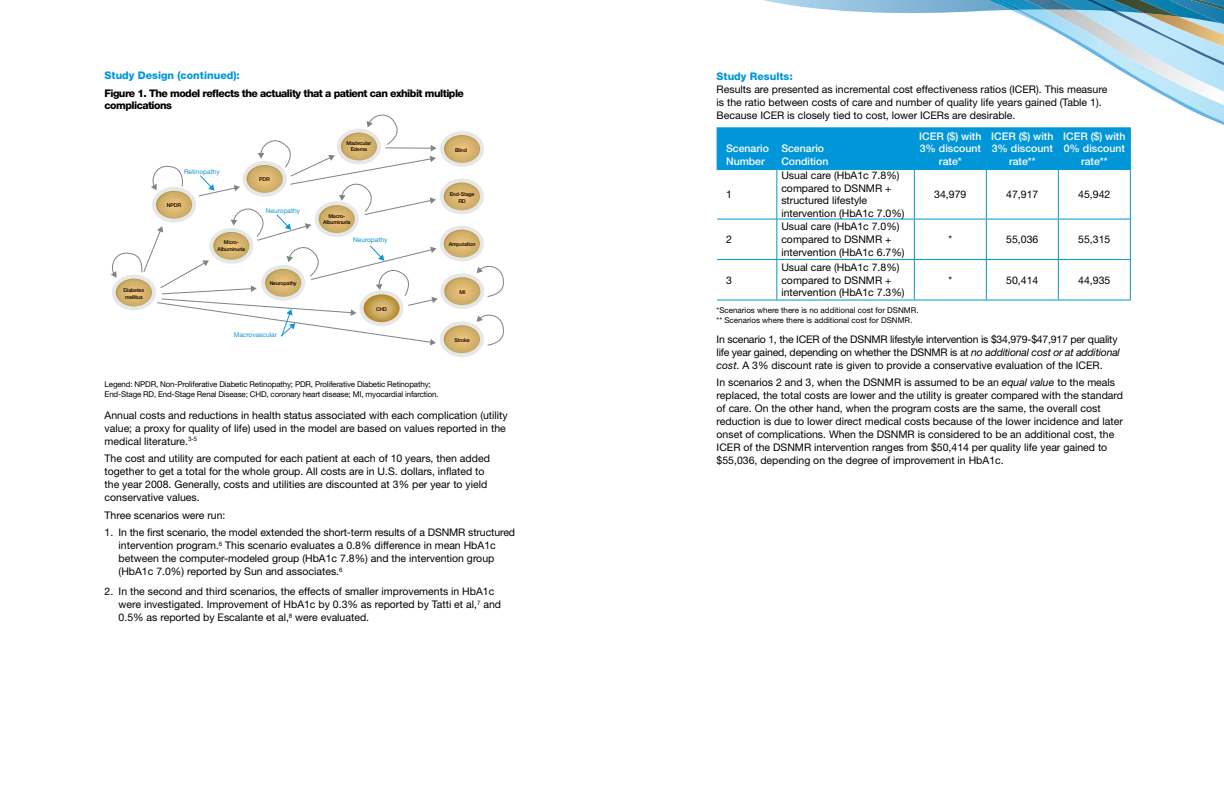
<style>
.page{position:relative;width:1224px;height:792px;background:#fff}
.page>*{position:absolute;margin:0;border:0;box-sizing:border-box;transform-origin:0 0}
.t1{font:10.5px/13px "Helvetica Neue";color:#000}
.t2{font:10.5px/12.6px "Helvetica Neue LT Std";color:#000}
.t3{font:10.5px/13px "Helvetica Neue LT Std";letter-spacing:-.02em;color:#000}
.t4{font:500 10.5px/12.6px "Helvetica Neue LT Std";color:#fff;text-align:center}
.t5{font:800 10.5px/12.6px "Helvetica Neue LT Std";letter-spacing:-.05em;color:#000}
.t6{font:800 10.5px "Helvetica Neue LT Std";color:#0096d7}
.t7{font:8px/9.6px "Helvetica Neue LT Std";letter-spacing:-.02em;color:#000}
.t8{font:8px/9.6px "Helvetica Neue LT Std";color:#000}
.t9{font:6.6px "Helvetica Neue";color:#1296d3}
.t10{font:500 5.3px/6.3px "Helvetica Neue";letter-spacing:-.03em;color:#000;text-align:center}
.s1{font-style:italic}
.s2{font-family:"Helvetica Neue LT Std";font-style:italic}
</style>
<div class="page">
<svg style="left:716px;top:122px;width:508px;height:103px"></svg>
<svg style="left:764px;top:0;width:460px;height:122px"></svg>
<div style="left:718px;top:128px;width:412px;height:41px;background:#0096d7"></div>
<hr style="left:717px;top:127px;width:60px;height:1px;background:#0096d7">
<hr style="left:717px;top:128px;width:1px;height:41px;background:#0096d7">
<hr style="left:777px;top:127px;width:137px;height:1px;background:#0096d7">
<hr style="left:776px;top:128px;width:1px;height:41px;background:#0096d7">
<hr style="left:914px;top:127px;width:72px;height:1px;background:#0096d7">
<hr style="left:914px;top:128px;width:1px;height:41px;background:#0096d7">
<hr style="left:986px;top:127px;width:72px;height:1px;background:#0096d7">
<hr style="left:986px;top:128px;width:1px;height:41px;background:#0096d7">
<hr style="left:1058px;top:127px;width:73px;height:1px;background:#0096d7">
<hr style="left:1058px;top:128px;width:1px;height:41px;background:#0096d7">
<hr style="left:1130px;top:128px;width:1px;height:41px;background:#0096d7">
<hr style="left:717px;top:169px;width:60px;height:1px;background:#0096d7">
<hr style="left:777px;top:169px;width:137px;height:1px;background:#0096d7">
<hr style="left:914px;top:169px;width:72px;height:1px;background:#0096d7">
<hr style="left:986px;top:169px;width:72px;height:1px;background:#0096d7">
<hr style="left:1058px;top:169px;width:73px;height:1px;background:#0096d7">
<hr style="left:777px;top:170px;width:1px;height:49px;background:#0096d7">
<hr style="left:914px;top:170px;width:1px;height:49px;background:#0096d7">
<hr style="left:986px;top:170px;width:1px;height:49px;background:#0096d7">
<hr style="left:1058px;top:170px;width:1px;height:49px;background:#0096d7">
<hr style="left:1130px;top:170px;width:1px;height:49px;background:#0096d7">
<hr style="left:717px;top:219px;width:60px;height:1px;background:#0096d7">
<hr style="left:777px;top:219px;width:137px;height:1px;background:#0096d7">
<hr style="left:777px;top:219px;width:1px;height:40px;background:#0096d7">
<hr style="left:914px;top:219px;width:72px;height:1px;background:#0096d7">
<hr style="left:914px;top:219px;width:1px;height:40px;background:#0096d7">
<hr style="left:986px;top:219px;width:72px;height:1px;background:#0096d7">
<hr style="left:986px;top:219px;width:1px;height:40px;background:#0096d7">
<hr style="left:1058px;top:219px;width:73px;height:1px;background:#0096d7">
<hr style="left:1058px;top:219px;width:1px;height:40px;background:#0096d7">
<hr style="left:1130px;top:219px;width:1px;height:40px;background:#0096d7">
<hr style="left:717px;top:259px;width:60px;height:1px;background:#0096d7">
<hr style="left:777px;top:259px;width:137px;height:1px;background:#0096d7">
<hr style="left:777px;top:260px;width:1px;height:40px;background:#0096d7">
<hr style="left:914px;top:259px;width:72px;height:1px;background:#0096d7">
<hr style="left:914px;top:260px;width:1px;height:40px;background:#0096d7">
<hr style="left:986px;top:259px;width:72px;height:1px;background:#0096d7">
<hr style="left:986px;top:260px;width:1px;height:40px;background:#0096d7">
<hr style="left:1058px;top:259px;width:73px;height:1px;background:#0096d7">
<hr style="left:1058px;top:260px;width:1px;height:40px;background:#0096d7">
<hr style="left:1130px;top:260px;width:1px;height:40px;background:#0096d7">
<hr style="left:717px;top:300px;width:60px;height:1px;background:#0096d7">
<hr style="left:777px;top:300px;width:137px;height:1px;background:#0096d7">
<hr style="left:914px;top:300px;width:72px;height:1px;background:#0096d7">
<hr style="left:986px;top:300px;width:72px;height:1px;background:#0096d7">
<hr style="left:1058px;top:300px;width:73px;height:1px;background:#0096d7">
<div style="left:440px;top:321px;width:44px;height:36px;border:4px solid #e6e7e8;border-radius:50%"></div>
<svg style="left:111px;top:114px;width:393px;height:241px"></svg>
<p class="t6" style="left:105px;top:70px;width:137px">Study Design (continued):</p>
<p class="t5" style="left:105px;top:87px;width:361px">Figure 1. The model reflects the actuality that a patient can exhibit multiple complications</p>
<p class="t10" style="left:124px;top:287px;width:22px;text-align:left">Diabetes mellitus</p>
<p class="t9" style="left:184px;top:168px;width:37px">Retinopathy</p>
<p class="t10" style="left:167px;top:202px;width:16px">NPDR</p>
<p class="t10" style="left:218px;top:239px;width:29px">Micro-<br>Albuminuria</p>
<p class="t10" style="left:259px;top:176px;width:12px">PDR</p>
<p class="t9" style="left:266px;top:206px;width:36px">Neuropathy</p>
<p class="t10" style="left:270px;top:280px;width:28px">Neuropathy</p>
<p class="t9" style="left:234px;top:331px;width:45px">Macrovascular</p>
<p class="t10" style="left:347px;top:140px;width:26px">Madecular<br>Edema</p>
<p class="t10" style="left:323px;top:213px;width:29px">Macro-<br>Albuminuria</p>
<p class="t9" style="left:353px;top:236px;width:36px">Neuropathy</p>
<p class="t10" style="left:376px;top:306px;width:13px">CHD</p>
<p class="t10" style="left:455px;top:146px;width:13px">Blind</p>
<p class="t10" style="left:450px;top:191px;width:26px">End-Stage<br>RD</p>
<p class="t10" style="left:449px;top:241px;width:28px">Amputation</p>
<p class="t10" style="left:460px;top:289px;width:8px">MI</p>
<p class="t10" style="left:455px;top:337px;width:17px">Stroke</p>
<p class="t7" style="left:105px;top:379px;width:336px">Legend: NPDR, Non-Proliferative Diabetic Retinopathy; PDR, Proliferative Diabetic Retinopathy;<br>End-Stage RD, End-Stage Renal Disease; CHD, coronary heart disease; MI, myocardial infarction.</p>
<p class="t1" style="left:105px;top:408px;width:405px">Annual costs and reductions in health status associated with each complication (utility value; a proxy for quality of life) used in the model are based on values reported in the medical literature.<sup>3-5</sup></p>
<p class="t1" style="left:105px;top:452px;width:387px">The cost and utility are computed for each patient at each of 10 years, then added together to get a total for the whole group. All costs are in U.S. dollars, inflated to the year 2008. Generally, costs and utilities are discounted at 3% per year to yield conservative values.</p>
<p class="t1" style="left:105px;top:508px;width:122px">Three scenarios were run:</p>
<p class="t2" style="left:119px;top:526px;width:398px;line-height:13px;text-indent:-14px">1. In the first scenario, the model extended the short-term results of a DSNMR structured intervention program.<sup>6</sup> This scenario evaluates a 0.8% difference in mean HbA1c between the computer-modeled group (HbA1c 7.8%) and the intervention group (HbA1c 7.0%) reported by Sun and associates.<sup>6</sup></p>
<p class="t2" style="left:119px;top:585px;width:384px;line-height:13px;text-indent:-14px">2. In the second and third scenarios, the effects of smaller improvements in HbA1c were investigated. Improvement of HbA1c by 0.3% as reported by Tatti et al,<sup>7</sup> and<br>0.5% as reported by Escalante et al,<sup>8</sup> were evaluated.</p>
<p class="t6" style="left:717px;top:70px;width:78px">Study Results:</p>
<p class="t1" style="left:717px;top:82px;width:392px">Results are presented as incremental cost effectiveness ratios (ICER). This measure is the ratio between costs of care and number of quality life years gained (Table 1).<br>Because ICER is closely tied to cost, lower ICERs are desirable.</p>
<p class="t4" style="left:726px;top:142px;width:44px;text-align:left">Scenario<br>Number</p>
<p class="t4" style="left:781px;top:142px;width:49px;text-align:left">Scenario<br>Condition</p>
<p class="t4" style="left:919px;top:130px;width:64px">ICER ($) with<br>3% discount rate*</p>
<p class="t4" style="left:991px;top:130px;width:64px">ICER ($) with<br>3% discount rate**</p>
<p class="t4" style="left:1063px;top:130px;width:64px">ICER ($) with<br>0% discount rate**</p>
<p class="t2" style="left:726px;top:188px;width:7px">1</p>
<p class="t2" style="left:781px;top:169px;width:125px">Usual care (HbA1c 7.8%) compared to DSNMR + structured lifestyle intervention (HbA1c 7.0%)</p>
<p class="t2" style="left:934px;top:188px;width:34px">34,979</p>
<p class="t2" style="left:1006px;top:188px;width:34px">47,917</p>
<p class="t2" style="left:1078px;top:188px;width:34px">45,942</p>
<p class="t2" style="left:726px;top:233px;width:7px">2</p>
<p class="t2" style="left:781px;top:220px;width:125px">Usual care (HbA1c 7.0%) compared to DSNMR + intervention (HbA1c 6.7%)</p>
<p class="t2" style="left:949px;top:233px;width:5px">*</p>
<p class="t2" style="left:1006px;top:233px;width:34px">55,036</p>
<p class="t2" style="left:1078px;top:233px;width:34px">55,315</p>
<p class="t2" style="left:726px;top:273px;width:7px">3</p>
<p class="t2" style="left:781px;top:261px;width:125px">Usual care (HbA1c 7.8%) compared to DSNMR + intervention (HbA1c 7.3%)</p>
<p class="t2" style="left:949px;top:273px;width:5px">*</p>
<p class="t2" style="left:1006px;top:273px;width:34px">50,414</p>
<p class="t2" style="left:1078px;top:273px;width:34px">44,935</p>
<p class="t8" style="left:717px;top:305px;width:203px">*Scenarios where there is no additional cost for DSNMR. ** Scenarios where there is additional cost for DSNMR.</p>
<p class="t3" style="left:717px;top:333px;width:405px">In scenario 1, the ICER of the DSNMR lifestyle intervention is $34,979-$47,917 per quality life year gained, depending on whether the DSNMR is at <span class="s1">no additional cost or at additional cost</span>. A 3% discount rate is given to provide a conservative evaluation of the ICER.</p>
<p class="t1" style="left:717px;top:376px;width:408px">In scenarios 2 and 3, when the DSNMR is assumed to be an <span class="s2">equal value</span> to the meals replaced, the total costs are lower and the utility is greater compared with the standard of care. On the other hand, when the program costs are the same, the overall cost reduction is due to lower direct medical costs because of the lower incidence and later onset of complications. When the DSNMR is considered to be an additional cost, the ICER of the DSNMR intervention ranges from $50,414 per quality life year gained to $55,036, depending on the degree of improvement in HbA1c.</p>
</div>
